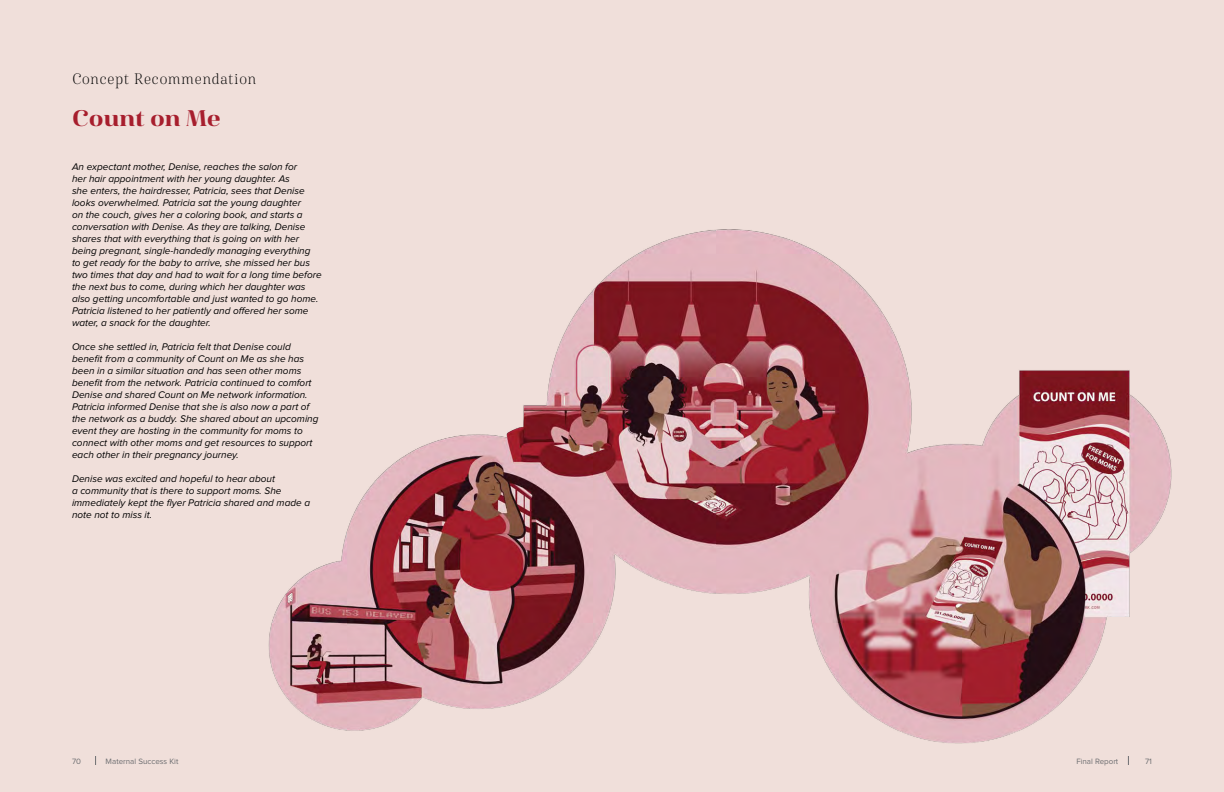
<style>
.page{position:relative;width:1224px;height:792px;background:#f0dfda}
.page>*{position:absolute;margin:0;border:0;box-sizing:border-box;transform-origin:0 0}
.t1{font:24px "Famosa Heavy Demo";color:#a71e2d}
.t2{font:16px "Famosa Light Demo";letter-spacing:.05em;color:#000}
.t3{font:italic 10px/12px "Proxima Nova";color:#000}
.t4{font:8px "Proxima Nova";color:#6d6e71}
</style>
<div class="page">
<img style="left:268px;top:229px;width:904px;height:515px">
<h2 class="t2" style="left:72px;top:72px;width:186px">Concept Recommendation</h2>
<h1 class="t1" style="left:72px;top:108px;width:150px">Count on Me</h1>
<p class="t3" style="left:72px;top:161px;width:251px">An expectant mother, Denise, reaches the salon for<br>her hair appointment with her young daughter. As<br>she enters, the hairdresser, Patricia, sees that Denise looks overwhelmed. Patricia sat the young daughter<br>on the couch, gives her a coloring book, and starts a conversation with Denise. As they are talking, Denise shares that with everything that is going on with her being pregnant, single-handedly managing everything<br>to get ready for the baby to arrive, she missed her bus two times that day and had to wait for a long time before the next bus to come, during which her daughter was also getting uncomfortable and just wanted to go home.<br>Patricia listened to her patiently and offered her some water, a snack for the daughter.</p>
<p class="t3" style="left:72px;top:341px;width:248px">Once she settled in, Patricia felt that Denise could benefit from a community of Count on Me as she has been in a similar situation and has seen other moms benefit from the network. Patricia continued to comfort Denise and shared Count on Me network information.<br>Patricia informed Denise that she is also now a part of the network as a buddy. She shared about an upcoming event they are hosting in the community for moms to connect with other moms and get resources to support each other in their pregnancy journey.</p>
<p class="t3" style="left:72px;top:473px;width:240px">Denise was excited and hopeful to hear about<br>a community that is there to support moms. She immediately kept the flyer Patricia shared and made a note not to miss it.</p>
<p class="t4" style="left:72px;top:757px;width:11px">70</p>
<p class="t4" style="left:106px;top:757px;width:74px">Maternal Success Kit</p>
<p class="t4" style="left:1076px;top:757px;width:43px">Final Report</p>
<p class="t4" style="left:1145px;top:757px;width:8px">71</p>
</div>
